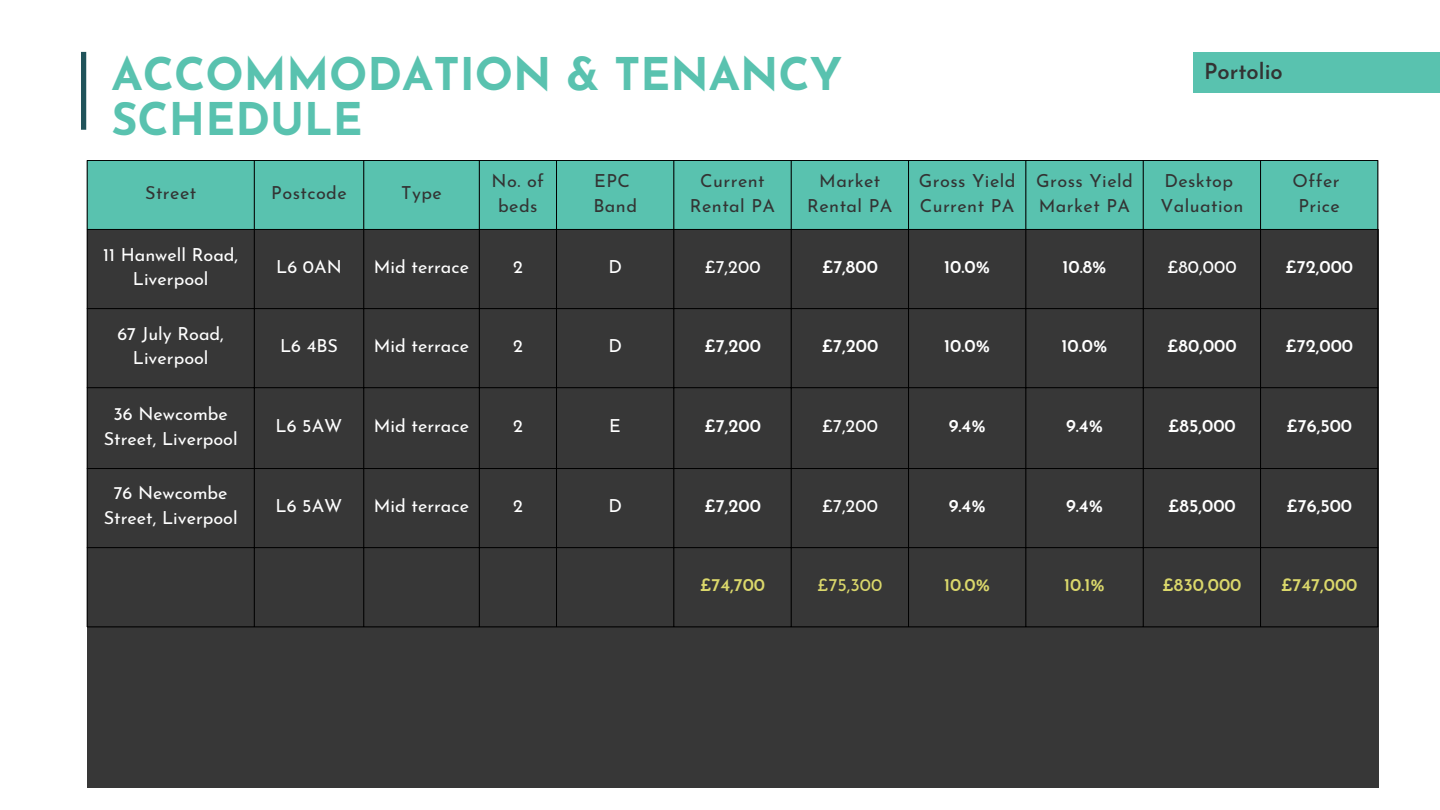
<style>
.page{position:relative;width:1440px;height:810px;background:#fff}
.page>*{position:absolute;margin:0;border:0;box-sizing:border-box;transform-origin:0 0}
.t1{font:700 45px/45px "Josefin Sans";color:#59c2af}
.t2{font:600 22px "Josefin Sans";color:#333}
.t3{font:18px/24.8px "Josefin Sans";color:#fff;text-align:center}
.t4{font:18px/24.8px "Josefin Sans";letter-spacing:.025em;color:#333;text-align:center}
.t5{font:600 18px "Josefin Sans";color:#fff}
.t6{font:600 18px "Josefin Sans";color:#dbd86b}
.t7{font:18px "Josefin Sans";color:#dbd86b}
</style>
<div class="page">
<div style="left:87px;top:229px;width:1291px;height:558px;background:#373737"></div>
<div style="left:81px;top:52px;width:5px;height:78px;background:#20535a"></div>
<div style="left:88px;top:161px;width:1290px;height:68px;background:#59c2af"></div>
<hr style="left:87px;top:161px;width:1px;height:466px;background:#000">
<hr style="left:254px;top:161px;width:1px;height:466px;background:#000">
<hr style="left:364px;top:161px;width:1px;height:466px;background:#000">
<hr style="left:479px;top:161px;width:1px;height:466px;background:#000">
<hr style="left:556px;top:161px;width:1px;height:466px;background:#000">
<hr style="left:674px;top:161px;width:1px;height:466px;background:#000">
<hr style="left:791px;top:161px;width:1px;height:466px;background:#000">
<hr style="left:908px;top:161px;width:1px;height:466px;background:#000">
<hr style="left:1026px;top:161px;width:1px;height:466px;background:#000">
<hr style="left:1143px;top:161px;width:1px;height:466px;background:#000">
<hr style="left:1260px;top:161px;width:1px;height:466px;background:#000">
<hr style="left:1378px;top:161px;width:1px;height:466px;background:#000">
<hr style="left:87px;top:160px;width:1291px;height:1px;background:#000">
<hr style="left:87px;top:308px;width:1291px;height:1px;background:#000">
<hr style="left:87px;top:388px;width:1291px;height:1px;background:#000">
<hr style="left:87px;top:468px;width:1291px;height:1px;background:#000">
<hr style="left:87px;top:547px;width:1291px;height:1px;background:#000">
<hr style="left:87px;top:627px;width:1291px;height:1px;background:#000">
<hr style="left:87px;top:229px;width:1291px;height:1px;background:#000">
<div style="left:1193px;top:52px;width:247px;height:40px;background:#59c2af"></div>
<p class="t1" style="left:111px;top:56px;width:733px">ACCOMMODATION &amp; TENANCY<br>SCHEDULE</p>
<p class="t2" style="left:1204px;top:63px;width:80px">Portolio</p>
<h1 class="t4" style="left:145px;top:182px;width:53px">Street</h1>
<p class="t4" style="left:271px;top:182px;width:77px">Postcode</p>
<p class="t4" style="left:401px;top:182px;width:42px">Type</p>
<p class="t4" style="left:492px;top:170px;width:54px">No. of beds</p>
<p class="t4" style="left:594px;top:170px;width:37px">EPC</p>
<p class="t4" style="left:593px;top:195px;width:45px">Band</p>
<p class="t4" style="left:690px;top:170px;width:87px">Current<br>Rental PA</p>
<p class="t4" style="left:807px;top:170px;width:87px">Market<br>Rental PA</p>
<p class="t4" style="left:919px;top:170px;width:98px;text-align:left">Gross Yield<br>Current PA</p>
<p class="t4" style="left:1036px;top:170px;width:98px;text-align:left">Gross Yield<br>Market PA</p>
<p class="t4" style="left:1164px;top:170px;width:70px">Desktop</p>
<p class="t4" style="left:1160px;top:195px;width:84px">Valuation</p>
<p class="t4" style="left:1293px;top:170px;width:49px">Offer</p>
<p class="t4" style="left:1299px;top:195px;width:43px">Price</p>
<p class="t3" style="left:103px;top:244px;width:137px">11 Hanwell Road,<br>Liverpool</p>
<p class="t3" style="left:117px;top:323px;width:108px">67 July Road,<br>Liverpool</p>
<p class="t3" style="left:104px;top:403px;width:135px">36 Newcombe<br>Street, Liverpool</p>
<p class="t3" style="left:104px;top:483px;width:135px">76 Newcombe<br>Street, Liverpool</p>
<p class="t3" style="left:276px;top:256px;width:67px">L6 0AN</p>
<p class="t3" style="left:374px;top:256px;width:97px">Mid terrace</p>
<p class="t3" style="left:513px;top:256px;width:11px">2</p>
<p class="t3" style="left:608px;top:256px;width:15px">D</p>
<p class="t3" style="left:704px;top:256px;width:58px">£7,200</p>
<p class="t5" style="left:822px;top:260px;width:58px">£7,800</p>
<p class="t5" style="left:944px;top:260px;width:47px">10.0%</p>
<p class="t5" style="left:1062px;top:260px;width:46px">10.8%</p>
<p class="t3" style="left:1167px;top:256px;width:71px">£80,000</p>
<p class="t5" style="left:1285px;top:260px;width:70px">£72,000</p>
<p class="t3" style="left:280px;top:335px;width:59px">L6 4BS</p>
<p class="t3" style="left:374px;top:335px;width:97px">Mid terrace</p>
<p class="t3" style="left:513px;top:335px;width:11px">2</p>
<p class="t3" style="left:608px;top:335px;width:15px">D</p>
<p class="t5" style="left:704px;top:339px;width:58px">£7,200</p>
<p class="t5" style="left:821px;top:339px;width:58px">£7,200</p>
<p class="t5" style="left:944px;top:339px;width:47px">10.0%</p>
<p class="t5" style="left:1062px;top:339px;width:47px">10.0%</p>
<p class="t5" style="left:1167px;top:339px;width:71px">£80,000</p>
<p class="t5" style="left:1285px;top:339px;width:70px">£72,000</p>
<p class="t3" style="left:276px;top:415px;width:68px">L6 5AW</p>
<p class="t3" style="left:374px;top:415px;width:97px">Mid terrace</p>
<p class="t3" style="left:513px;top:415px;width:11px">2</p>
<p class="t3" style="left:609px;top:415px;width:13px">E</p>
<p class="t5" style="left:704px;top:419px;width:58px">£7,200</p>
<p class="t3" style="left:822px;top:415px;width:58px">£7,200</p>
<p class="t5" style="left:949px;top:419px;width:38px">9.4%</p>
<p class="t5" style="left:1066px;top:419px;width:38px">9.4%</p>
<p class="t5" style="left:1168px;top:419px;width:69px">£85,000</p>
<p class="t5" style="left:1286px;top:419px;width:68px">£76,500</p>
<p class="t3" style="left:276px;top:495px;width:68px">L6 5AW</p>
<p class="t3" style="left:374px;top:495px;width:97px">Mid terrace</p>
<p class="t3" style="left:513px;top:495px;width:11px">2</p>
<p class="t3" style="left:608px;top:495px;width:15px">D</p>
<p class="t5" style="left:704px;top:499px;width:58px">£7,200</p>
<p class="t3" style="left:822px;top:495px;width:58px">£7,200</p>
<p class="t5" style="left:949px;top:499px;width:38px">9.4%</p>
<p class="t5" style="left:1066px;top:499px;width:38px">9.4%</p>
<p class="t5" style="left:1168px;top:499px;width:69px">£85,000</p>
<p class="t5" style="left:1286px;top:499px;width:68px">£76,500</p>
<p class="t6" style="left:700px;top:578px;width:67px">£74,700</p>
<p class="t7" style="left:817px;top:578px;width:67px">£75,300</p>
<p class="t6" style="left:944px;top:578px;width:47px">10.0%</p>
<p class="t6" style="left:1064px;top:578px;width:42px">10.1%</p>
<p class="t6" style="left:1162px;top:578px;width:81px">£830,000</p>
<p class="t6" style="left:1281px;top:578px;width:78px">£747,000</p>
</div>
